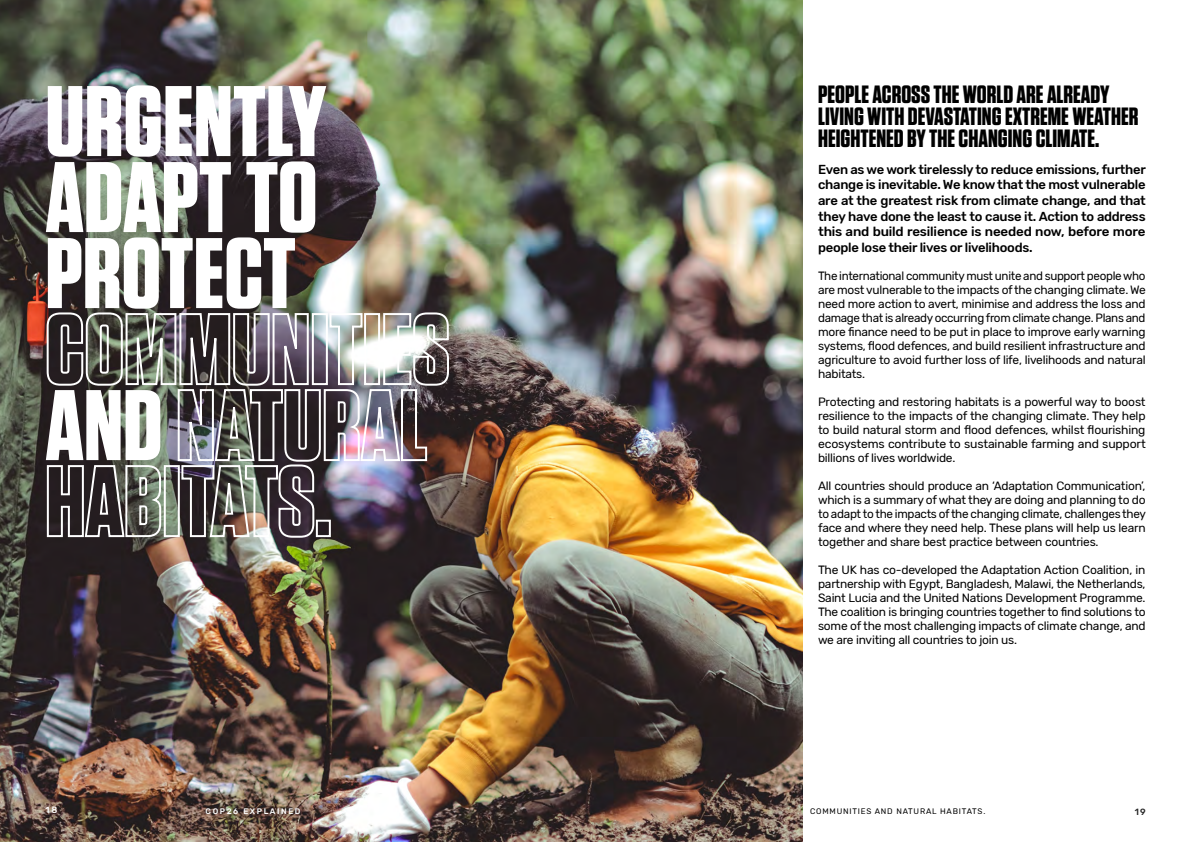
<style>
.page{position:relative;width:1191px;height:842px;background:#fff}
.page>*{position:absolute;margin:0;border:0;box-sizing:border-box;transform-origin:0 0}
.t1{font:700 100px/76px "Tungsten";color:#fff}
.t2{font:700 25px/22px "Tungsten";color:#000}
.t3{font:500 13px/15.6px "Rubik";letter-spacing:-.02em;color:#000;text-align:justify}
.t4{font:12px/14px "Rubik";letter-spacing:-.02em;color:#000;text-align:justify}
.t5{font:500 9px "Rubik";color:#fff}
.t6{font:500 9px "Rubik";color:#232323}
.t7{font:8px "Rubik";letter-spacing:.1em;color:#000}
.t8{font:500 8px "Rubik";letter-spacing:.2em;color:#fff}
</style>
<div class="page">
<img style="left:0;top:0;width:802px;height:842px">
<h1 class="t1" style="left:45px;top:86px;width:406px">URGENTLY<br>ADAPT TO<br>PROTECT<br>COMMUNITIES<br>AND NATURAL<br>HABITATS.</h1>
<h2 class="t2" style="left:818px;top:84px;width:322px">PEOPLE ACROSS THE WORLD ARE ALREADY<br>LIVING WITH DEVASTATING EXTREME WEATHER<br>HEIGHTENED BY THE CHANGING CLIMATE.</h2>
<p class="t3" style="left:818px;top:162px;width:329px">Even as we work tirelessly to reduce emissions, further change is inevitable. We know that the most vulnerable are at the greatest risk from climate change, and that they have done the least to cause it. Action to address this and build resilience is needed now, before more people lose their lives or livelihoods.</p>
<p class="t4" style="left:818px;top:269px;width:329px">The international community must unite and support people who are most vulnerable to the impacts of the changing climate. We need more action to avert, minimise and address the loss and damage that is already occurring from climate change. Plans and more finance need to be put in place to improve early warning systems, flood defences, and build resilient infrastructure and agriculture to avoid further loss of life, livelihoods and natural habitats.</p>
<p class="t4" style="left:818px;top:395px;width:329px">Protecting and restoring habitats is a powerful way to boost resilience to the impacts of the changing climate. They help to build natural storm and flood defences, whilst flourishing ecosystems contribute to sustainable farming and support billions of lives worldwide.</p>
<p class="t4" style="left:818px;top:479px;width:329px">All countries should produce an ‘Adaptation Communication’, which is a summary of what they are doing and planning to do to adapt to the impacts of the changing climate, challenges they face and where they need help. These plans will help us learn together and share best practice between countries.</p>
<p class="t4" style="left:818px;top:563px;width:329px">The UK has co-developed the Adaptation Action Coalition, in partnership with Egypt, Bangladesh, Malawi, the Netherlands, Saint Lucia and the United Nations Development Programme.<br>The coalition is bringing countries together to find solutions to some of the most challenging impacts of climate change, and we are inviting all countries to join us.</p>
<p class="t5" style="left:45px;top:805px;width:13px">18</p>
<p class="t8" style="left:206px;top:806px;width:96px">COP26 EXPLAINED</p>
<p class="t6" style="left:1135px;top:806px;width:12px">19</p>
<p class="t7" style="left:810px;top:806px;width:177px">COMMUNITIES AND NATURAL HABITATS.</p>
</div>
